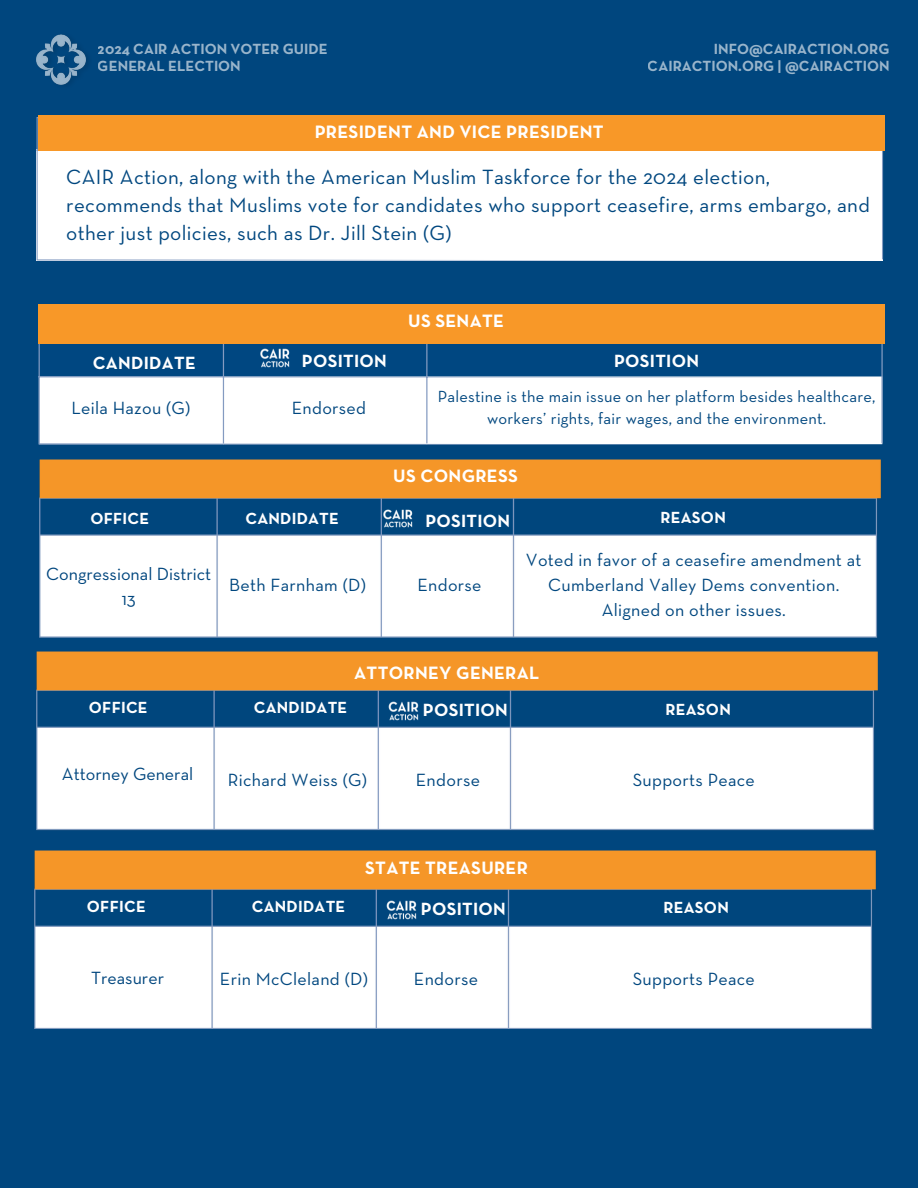
<style>
.page{position:relative;width:918px;height:1188px;background:#00467e}
.page>*{position:absolute;margin:0;border:0;box-sizing:border-box;transform-origin:0 0}
.t1{font:21px/28.2px "Neutraface Text";letter-spacing:.015em;color:#00477f}
.t2{font:700 18.3px "Neutraface Text";letter-spacing:.015em;color:#fff}
.t3{font:700 18.15px "Neutraface Text";letter-spacing:.015em;color:#fff}
.t4{font:18px/24.8px "Neutraface Text";letter-spacing:.015em;color:#00477f;text-align:center}
.t5{font:700 18px "Neutraface Text";letter-spacing:.015em;color:#fff}
.t6{font:18px/24.8px "Neutraface Text";color:#00467e;text-align:center}
.t7{font:16.35px/22.5px "Neutraface Text";letter-spacing:.015em;color:#00477f;text-align:center}
.t8{font:700 16.35px "Neutraface Text";letter-spacing:.015em;color:#fff}
.t9{font:700 15px/16.8px "Neutraface Text";color:#fff}
</style>
<div class="page">
<div style="left:37px;top:117px;width:846px;height:144px;background:#fff"></div>
<div style="left:38px;top:116px;width:847px;height:35px;background:#f89828"></div>
<svg style="left:39px;top:343px;width:844px;height:102px;fill:#fff"></svg>
<div style="left:38px;top:304px;width:846px;height:39px;background:#f89828"></div>
<img style="left:39px;top:459px;width:842px;height:179px">
<img style="left:36px;top:34px;width:52px;height:51px">
<img style="left:259px;top:347px;width:35px;height:22px">
<img style="left:383px;top:507px;width:35px;height:23px">
<img style="left:36px;top:651px;width:842px;height:179px">
<img style="left:388px;top:700px;width:35px;height:22px">
<img style="left:34px;top:850px;width:842px;height:179px">
<img style="left:386px;top:899px;width:35px;height:22px">
<p class="t9" style="left:98px;top:42px;width:231px">2024 CAIR ACTION VOTER GUIDE<br>GENERAL ELECTION</p>
<p class="t9" style="left:648px;top:42px;width:243px;text-align:right">INFO@CAIRACTION.ORG<br>CAIRACTION.ORG | @CAIRACTION</p>
<h1 class="t2" style="left:315px;top:124px;width:291px">PRESIDENT AND VICE PRESIDENT</h1>
<h2 class="t1" style="left:66px;top:164px;width:805px">CAIR Action, along with the American Muslim Taskforce for the 2024 election, recommends that Muslims vote for candidates who support ceasefire, arms embargo, and other just policies, such as Dr. Jill Stein (G)</h2>
<h2 class="t5" style="left:93px;top:355px;width:104px">CANDIDATE</h2>
<h3 class="t5" style="left:302px;top:353px;width:86px">POSITION</h3>
<h2 class="t4" style="left:71px;top:397px;width:121px">Leila Hazou (G)</h2>
<h2 class="t4" style="left:292px;top:397px;width:76px">Endorsed</h2>
<h2 class="t3" style="left:408px;top:313px;width:97px">US SENATE</h2>
<h3 class="t5" style="left:614px;top:353px;width:86px">POSITION</h3>
<p class="t7" style="left:438px;top:386px;width:439px">Palestine is the main issue on her platform besides healthcare, workers’ rights, fair wages, and the environment.</p>
<h4 class="t3" style="left:393px;top:468px;width:126px">US CONGRESS</h4>
<h4 class="t8" style="left:90px;top:511px;width:60px">OFFICE</h4>
<p class="t8" style="left:245px;top:511px;width:95px">CANDIDATE</p>
<h2 class="t8" style="left:660px;top:510px;width:67px">REASON</h2>
<h2 class="t5" style="left:425px;top:513px;width:86px">POSITION</h2>
<h4 class="t6" style="left:46px;top:563px;width:167px">Congressional District<br>13</h4>
<h3 class="t4" style="left:229px;top:573px;width:138px">Beth Farnham (D)</h3>
<p class="t4" style="left:418px;top:573px;width:66px">Endorse</p>
<p class="t4" style="left:526px;top:549px;width:337px">Voted in favor of a ceasefire amendment at<br>Cumberland Valley Dems convention.<br>Aligned on other issues.</p>
<h4 class="t3" style="left:354px;top:665px;width:187px">ATTORNEY GENERAL</h4>
<p class="t8" style="left:89px;top:700px;width:60px">OFFICE</p>
<h2 class="t8" style="left:254px;top:700px;width:95px">CANDIDATE</h2>
<h4 class="t8" style="left:665px;top:702px;width:67px">REASON</h4>
<h3 class="t5" style="left:423px;top:702px;width:86px">POSITION</h3>
<h3 class="t6" style="left:62px;top:762px;width:133px">Attorney General</h3>
<p class="t4" style="left:228px;top:769px;width:141px">Richard Weiss (G)</p>
<h4 class="t4" style="left:416px;top:769px;width:66px">Endorse</h4>
<h2 class="t4" style="left:633px;top:769px;width:124px">Supports Peace</h2>
<h4 class="t3" style="left:365px;top:860px;width:164px">STATE TREASURER</h4>
<p class="t8" style="left:87px;top:899px;width:60px">OFFICE</p>
<h2 class="t8" style="left:252px;top:899px;width:95px">CANDIDATE</h2>
<h4 class="t8" style="left:663px;top:901px;width:67px">REASON</h4>
<h3 class="t5" style="left:421px;top:901px;width:86px">POSITION</h3>
<h3 class="t6" style="left:91px;top:967px;width:74px">Treasurer</h3>
<p class="t4" style="left:220px;top:968px;width:149px">Erin McCleland (D)</p>
<h4 class="t4" style="left:414px;top:967px;width:66px">Endorse</h4>
<h2 class="t4" style="left:633px;top:968px;width:124px">Supports Peace</h2>
</div>
